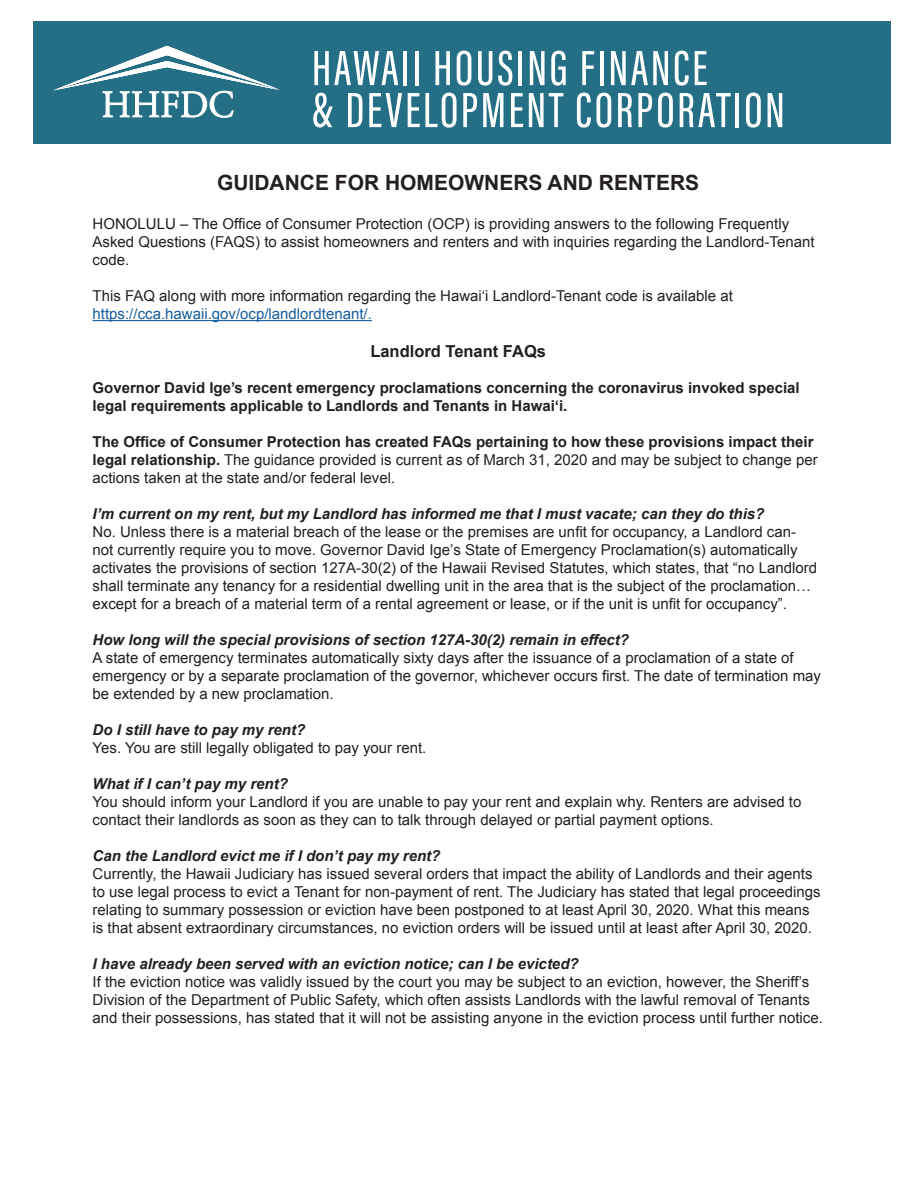
<style>
.page{position:relative;width:918px;height:1188px;background:#fff}
.page>*{position:absolute;margin:0;border:0;box-sizing:border-box;transform-origin:0 0}
.t1{font:500 51px "Acumin Pro Extra Cond";letter-spacing:.05em;color:#fff}
.t2{font:700 21px "Arial";color:#231f20}
.t3{font:700 16.5px "Arial";color:#231f20}
.t4{font:15px/18px "Arial";color:#231f20}
.t5{font:italic 700 15px "Arial";color:#231f20}
.t6{font:700 15px/18px "Arial";color:#231f20}
.t7{font:15px "Arial";color:#175d9e}
.s1{font-weight:700}
</style>
<div class="page">
<div style="left:33px;top:22px;width:858px;height:122px;background:#246f86"></div>
<svg style="left:53px;top:46px;width:227px;height:72px"></svg>
<hr style="left:93px;top:320px;width:279px;height:1px;background:#175d9e">
<p class="t1" style="left:312px;top:37px;width:397px">HAWAII HOUSING FINANCE</p>
<p class="t1" style="left:312px;top:79px;width:474px">&amp; DEVELOPMENT CORPORATION</p>
<p class="t2" style="left:217px;top:169px;width:484px">GUIDANCE FOR HOMEOWNERS AND RENTERS</p>
<p class="t4" style="left:93px;top:215px;width:724px">HONOLULU – The Office of Consumer Protection (OCP) is providing answers to the following Frequently<br>Asked Questions (FAQS) to assist homeowners and renters and with inquiries regarding the Landlord-Tenant code.</p>
<p class="t4" style="left:93px;top:287px;width:642px">This FAQ along with more information regarding the Hawai‘i Landlord-Tenant code is available at</p>
<p class="t7" style="left:93px;top:304px;width:281px">https://cca.hawaii.gov/ocp/landlordtenant/.</p>
<p class="t3" style="left:370px;top:340px;width:177px">Landlord Tenant FAQs</p>
<p class="t6" style="left:93px;top:379px;width:709px">Governor David Ige’s recent emergency proclamations concerning the coronavirus invoked special legal requirements applicable to Landlords and Tenants in Hawai‘i.</p>
<p class="t4" style="left:93px;top:433px;width:727px"><span class="s1">The Office of Consumer Protection has created FAQs pertaining to how these provisions impact their legal relationship.</span> The guidance provided is current as of March 31, 2020 and may be subject to change per actions taken at the state and/or federal level.</p>
<p class="t5" style="left:93px;top:504px;width:673px">I’m current on my rent, but my Landlord has informed me that I must vacate; can they do this?</p>
<p class="t4" style="left:93px;top:523px;width:726px">No. Unless there is a material breach of the lease or the premises are unfit for occupancy, a Landlord can&shy;not currently require you to move. Governor David Ige’s State of Emergency Proclamation(s) automatically activates the provisions of section 127A-30(2) of the Hawaii Revised Statutes, which states, that “no Landlord shall terminate any tenancy for a residential dwelling unit in the area that is the subject of the proclamation… except for a breach of a material term of a rental agreement or lease, or if the unit is unfit for occupancy”.</p>
<p class="t5" style="left:93px;top:630px;width:538px">How long will the special provisions of section 127A-30(2) remain in effect?</p>
<p class="t4" style="left:93px;top:649px;width:730px">A state of emergency terminates automatically sixty days after the issuance of a proclamation of a state of emergency or by a separate proclamation of the governor, whichever occurs first. The date of termination may be extended by a new proclamation.</p>
<p class="t5" style="left:93px;top:720px;width:214px">Do I still have to pay my rent?</p>
<p class="t4" style="left:93px;top:739px;width:335px">Yes. You are still legally obligated to pay your rent.</p>
<p class="t5" style="left:93px;top:774px;width:197px">What if I can’t pay my rent?</p>
<p class="t4" style="left:93px;top:793px;width:710px">You should inform your Landlord if you are unable to pay your rent and explain why. Renters are advised to contact their landlords as soon as they can to talk through delayed or partial payment options.</p>
<p class="t5" style="left:93px;top:846px;width:349px">Can the Landlord evict me if I don’t pay my rent?</p>
<p class="t4" style="left:93px;top:865px;width:730px">Currently, the Hawaii Judiciary has issued several orders that impact the ability of Landlords and their agents to use legal process to evict a Tenant for non-payment of rent. The Judiciary has stated that legal proceedings relating to summary possession or eviction have been postponed to at least April 30, 2020. What this means is that absent extraordinary circumstances, no eviction orders will be issued until at least after April 30, 2020.</p>
<p class="t5" style="left:93px;top:954px;width:488px">I have already been served with an eviction notice; can I be evicted?</p>
<p class="t4" style="left:93px;top:973px;width:732px">If the eviction notice was validly issued by the court you may be subject to an eviction, however, the Sheriff’s<br>Division of the Department of Public Safety, which often assists Landlords with the lawful removal of Tenants and their possessions, has stated that it will not be assisting anyone in the eviction process until further notice.</p>
</div>
